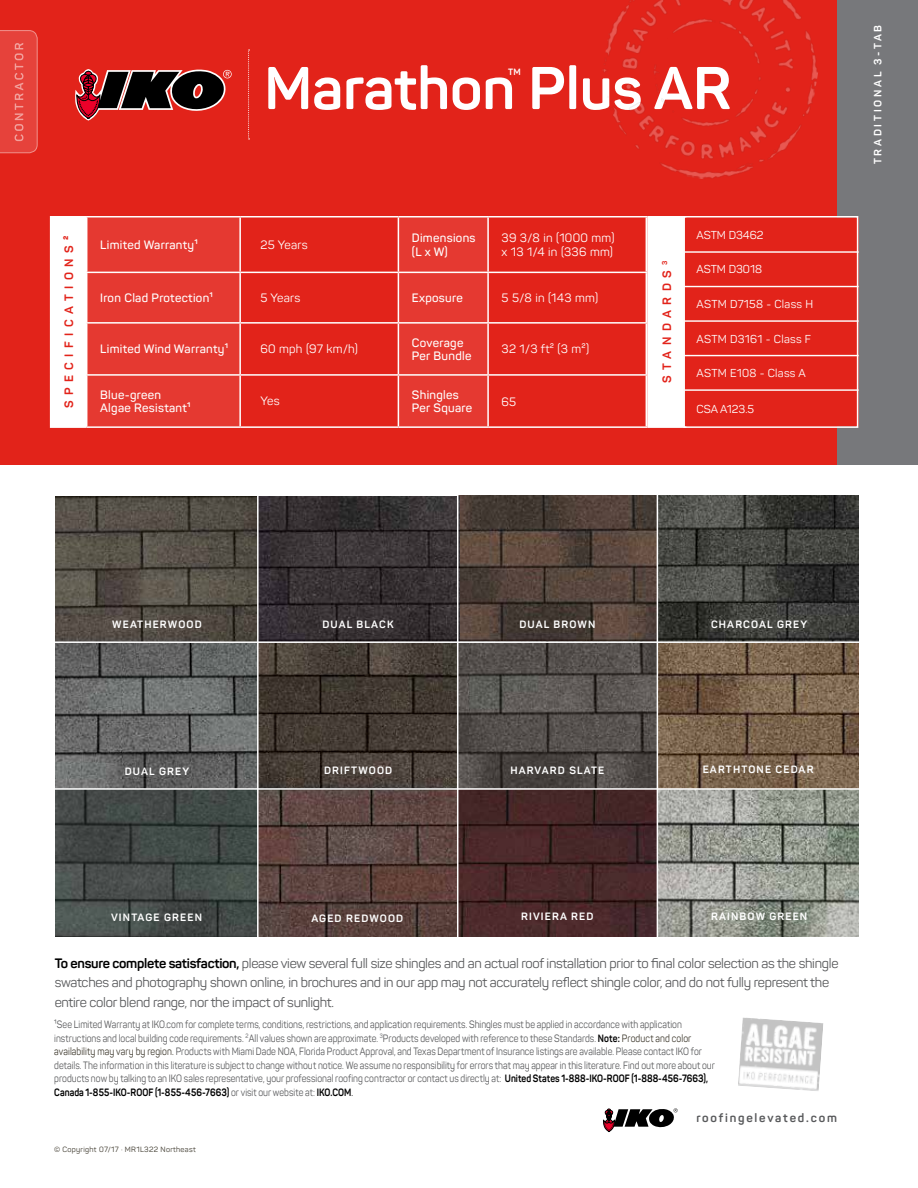
<style>
.page{position:relative;width:918px;height:1188px;background:#fff}
.page>*{position:absolute;margin:0;border:0;box-sizing:border-box;transform-origin:0 0}
.t1{font:700 59.4px "Panton";color:#fff}
.t2{font:13.5px/19.5px "Panton";letter-spacing:-.02em;color:#58595b}
.t3{font:600 12px/13.5px "Panton";letter-spacing:.025em;color:#fff}
.t4{font:12px/13.5px "Panton";letter-spacing:.025em;color:#fff}
.t5{font:700 12px "Panton";letter-spacing:.46em;color:#e2231a}
.t6{font:700 12px "Panton";letter-spacing:.15em;color:#58595b}
.t7{font:11.4px "Panton";letter-spacing:.02em;color:#fff}
.t8{font:11.4px "Panton";color:#fff}
.t9{font:10.5px/13.5px "Panton";color:#58595b;scale:.85 1}
.t10{font:700 10.5px "Panton";letter-spacing:.11em;color:#fff}
.t11{font:700 10.5px "Panton";letter-spacing:.26em;color:#fff}
.t12{font:700 9px "Panton";color:#fff}
.t13{font:7.5px "Panton";letter-spacing:.04em;color:#3b362a}
.s1{font-weight:700;color:#000}
.s2{color:#3b362a}
.s3{color:#000}
</style>
<div class="page">
<img style="left:458px;top:790px;width:400px;height:146px">
<img style="left:658px;top:496px;width:200px;height:292px">
<div style="left:0;top:0;width:918px;height:464px;background:#e2231a"></div>
<div style="left:837px;top:0;width:81px;height:464px;background:#77787b"></div>
<svg style="left:0;top:30px;width:38px;height:124px;background:#e74a43"></svg>
<svg style="left:248px;top:50px;width:2px;height:90px"></svg>
<svg style="left:75px;top:69px;width:157px;height:52px"></svg>
<img style="left:738px;top:1017px;width:85px;height:74px">
<img style="left:603px;top:0;width:215px;height:179px">
<svg style="left:603px;top:1108px;width:75px;height:24px"></svg>
<img style="left:56px;top:790px;width:401px;height:146px">
<img style="left:259px;top:496px;width:401px;height:145px">
<img style="left:56px;top:496px;width:201px;height:292px">
<img style="left:259px;top:643px;width:398px;height:145px">
<hr style="left:657px;top:487px;width:1px;height:463px;background:#fff">
<hr style="left:51px;top:641px;width:812px;height:2px;background:#fff">
<hr style="left:457px;top:487px;width:1px;height:463px;background:#fff">
<hr style="left:257px;top:487px;width:2px;height:463px;background:#fff">
<div style="left:648px;top:217px;width:38px;height:210px;background:#fff"></div>
<div style="left:647px;top:216px;width:39px;height:212px;border:2px solid #fff"></div>
<svg style="left:686px;top:218px;width:173px;height:208px"></svg>
<hr style="left:683px;top:251px;width:176px;height:2px;background:#fff">
<hr style="left:683px;top:286px;width:176px;height:1px;background:#fff">
<hr style="left:683px;top:320px;width:176px;height:2px;background:#fff">
<hr style="left:683px;top:355px;width:176px;height:1px;background:#fff">
<hr style="left:683px;top:389px;width:176px;height:2px;background:#fff">
<div style="left:683px;top:216px;width:175px;height:212px;border:2px solid #fff"></div>
<div style="left:51px;top:217px;width:36px;height:210px;background:#fff"></div>
<svg style="left:87px;top:218px;width:400px;height:208px;fill:#e53931"></svg>
<hr style="left:50px;top:216px;width:37px;height:2px;background:#fff">
<hr style="left:50px;top:217px;width:1px;height:55px;background:#fff">
<hr style="left:50px;top:272px;width:1px;height:51px;background:#fff">
<hr style="left:50px;top:323px;width:1px;height:52px;background:#fff">
<hr style="left:50px;top:375px;width:1px;height:51px;background:#fff">
<hr style="left:50px;top:426px;width:37px;height:2px;background:#fff">
<hr style="left:87px;top:216px;width:153px;height:2px;background:#fff">
<hr style="left:240px;top:216px;width:158px;height:2px;background:#fff">
<hr style="left:239px;top:217px;width:2px;height:55px;background:#fff">
<hr style="left:398px;top:216px;width:90px;height:2px;background:#fff">
<hr style="left:398px;top:217px;width:1px;height:55px;background:#fff">
<hr style="left:488px;top:216px;width:159px;height:2px;background:#fff">
<hr style="left:487px;top:217px;width:2px;height:55px;background:#fff">
<hr style="left:646px;top:217px;width:1px;height:55px;background:#fff">
<hr style="left:86px;top:272px;width:154px;height:1px;background:#fff">
<hr style="left:240px;top:272px;width:158px;height:1px;background:#fff">
<hr style="left:239px;top:273px;width:2px;height:49px;background:#fff">
<hr style="left:398px;top:272px;width:90px;height:1px;background:#fff">
<hr style="left:398px;top:273px;width:1px;height:49px;background:#fff">
<hr style="left:488px;top:272px;width:159px;height:1px;background:#fff">
<hr style="left:487px;top:273px;width:2px;height:49px;background:#fff">
<hr style="left:646px;top:273px;width:1px;height:49px;background:#fff">
<hr style="left:86px;top:322px;width:154px;height:2px;background:#fff">
<hr style="left:240px;top:322px;width:158px;height:2px;background:#fff">
<hr style="left:239px;top:324px;width:2px;height:50px;background:#fff">
<hr style="left:398px;top:322px;width:90px;height:2px;background:#fff">
<hr style="left:398px;top:324px;width:1px;height:50px;background:#fff">
<hr style="left:488px;top:322px;width:159px;height:2px;background:#fff">
<hr style="left:487px;top:324px;width:2px;height:50px;background:#fff">
<hr style="left:646px;top:324px;width:1px;height:50px;background:#fff">
<hr style="left:86px;top:374px;width:154px;height:2px;background:#fff">
<hr style="left:240px;top:374px;width:158px;height:2px;background:#fff">
<hr style="left:239px;top:376px;width:2px;height:50px;background:#fff">
<hr style="left:398px;top:374px;width:90px;height:2px;background:#fff">
<hr style="left:398px;top:376px;width:1px;height:50px;background:#fff">
<hr style="left:488px;top:374px;width:159px;height:2px;background:#fff">
<hr style="left:487px;top:376px;width:2px;height:50px;background:#fff">
<hr style="left:646px;top:376px;width:1px;height:50px;background:#fff">
<hr style="left:87px;top:426px;width:153px;height:2px;background:#fff">
<hr style="left:240px;top:426px;width:158px;height:2px;background:#fff">
<hr style="left:398px;top:426px;width:90px;height:2px;background:#fff">
<hr style="left:488px;top:426px;width:159px;height:2px;background:#fff">
<h1 class="t1" style="left:264px;top:51px;width:469px">Marathon Plus AR</h1>
<p class="t12" style="left:508px;top:66px;width:14px">TM</p>
<p class="t5" style="left:61px;top:408px;width:174px;rotate:-90deg">SPECIFICATIONS²</p>
<p class="t3" style="left:100px;top:238px;width:99px">Limited Warranty¹</p>
<p class="t4" style="left:260px;top:238px;width:49px">25 Years</p>
<p class="t3" style="left:412px;top:231px;width:65px">Dimensions (L x W)</p>
<p class="t4" style="left:502px;top:231px;width:114px">39 3/8 in (1000 mm) x 13 1/4 in (336 mm)</p>
<p class="t3" style="left:100px;top:291px;width:114px">Iron Clad Protection¹</p>
<p class="t4" style="left:260px;top:291px;width:42px">5 Years</p>
<p class="t3" style="left:412px;top:291px;width:52px">Exposure</p>
<p class="t4" style="left:502px;top:291px;width:98px">5 5/8 in (143 mm)</p>
<p class="t3" style="left:100px;top:342px;width:129px">Limited Wind Warranty¹</p>
<p class="t4" style="left:260px;top:342px;width:99px">60 mph (97 km/h)</p>
<p class="t3" style="left:412px;top:336px;width:61px">Coverage<br>Per Bundle</p>
<p class="t4" style="left:502px;top:342px;width:89px">32 1/3 ft² (3 m²)</p>
<p class="t3" style="left:100px;top:388px;width:92px">Blue-green<br>Algae Resistant¹</p>
<p class="t4" style="left:260px;top:394px;width:21px">Yes</p>
<p class="t3" style="left:412px;top:388px;width:62px">Shingles<br>Per Square</p>
<p class="t4" style="left:502px;top:394px;width:16px">65</p>
<p class="t5" style="left:660px;top:383px;width:124px;rotate:-90deg">STANDARDS <sup>3</sup></p>
<p class="t8" style="left:697px;top:228px;width:69px">ASTM D3462</p>
<p class="t8" style="left:697px;top:262px;width:67px">ASTM D3018</p>
<p class="t7" style="left:697px;top:297px;width:118px">ASTM D7158 - Class H</p>
<p class="t7" style="left:697px;top:332px;width:116px">ASTM D3161 - Class F</p>
<p class="t7" style="left:697px;top:366px;width:111px">ASTM E108 - Class A</p>
<p class="t7" style="left:697px;top:402px;width:59px">CSA A123.5</p>
<p class="t11" style="left:871px;top:164px;width:141px;rotate:-90deg">TRADITIONAL 3-TAB</p>
<p class="t10" style="left:112px;top:618px;width:91px">WEATHERWOOD</p>
<p class="t10" style="left:322px;top:618px;width:73px">DUAL BLACK</p>
<p class="t10" style="left:519px;top:618px;width:78px">DUAL BROWN</p>
<p class="t10" style="left:711px;top:618px;width:98px">CHARCOAL GREY</p>
<p class="t10" style="left:324px;top:763px;width:70px">DRIFTWOOD</p>
<p class="t10" style="left:125px;top:765px;width:66px">DUAL GREY</p>
<p class="t10" style="left:510px;top:764px;width:95px">HARVARD SLATE</p>
<p class="t10" style="left:703px;top:762px;width:112px">EARTHTONE CEDAR</p>
<p class="t10" style="left:111px;top:911px;width:93px">VINTAGE GREEN</p>
<p class="t10" style="left:311px;top:912px;width:93px">AGED REDWOOD</p>
<p class="t10" style="left:521px;top:910px;width:74px">RIVIERA RED</p>
<p class="t10" style="left:711px;top:910px;width:98px">RAINBOW GREEN</p>
<p class="t2" style="left:55px;top:953px;width:785px"><span class="s1">To ensure complete satisfaction,</span> please view several full size shingles and an actual roof installation prior to final color selection as the shingle swatches and photography shown online, in brochures and in our app may not accurately reflect shingle color, and do not fully represent the entire color blend range, nor the impact of sunlight.</p>
<p class="t9" style="left:54px;top:1018px;width:779px">¹See Limited Warranty at IKO.com for complete terms, conditions, restrictions, and application requirements. Shingles must be applied in accordance with application instructions and local building code requirements. <sup>2</sup>All values shown are approximate. <sup>3</sup>Products developed with reference to these Standards. <span class="s1">Note:</span> <span class="s2">Product and color availability may vary by region.</span> Products with Miami Dade NOA, Florida Product Approval, and Texas Department of Insurance listings are available. Please contact IKO for details. The information in this literature is subject to change without notice. We assume no responsibility for errors that may appear in this literature. Find out more about our products now by talking to an IKO sales representative, your professional roofing contractor or contact us directly at: <span class="s1">United States 1-888-IKO-ROOF (1-888-456-7663), Canada 1-855-IKO-ROOF (1-855-456-7663)</span> or visit our website at: <span class="s1">IKO.COM</span><span class="s3">.</span></p>
<p class="t13" style="left:54px;top:1145px;width:143px">© Copyright 07/17 · MR1L322 Northeast</p>
<p class="t6" style="left:696px;top:1110px;width:142px">roofingelevated.com</p>
</div>
